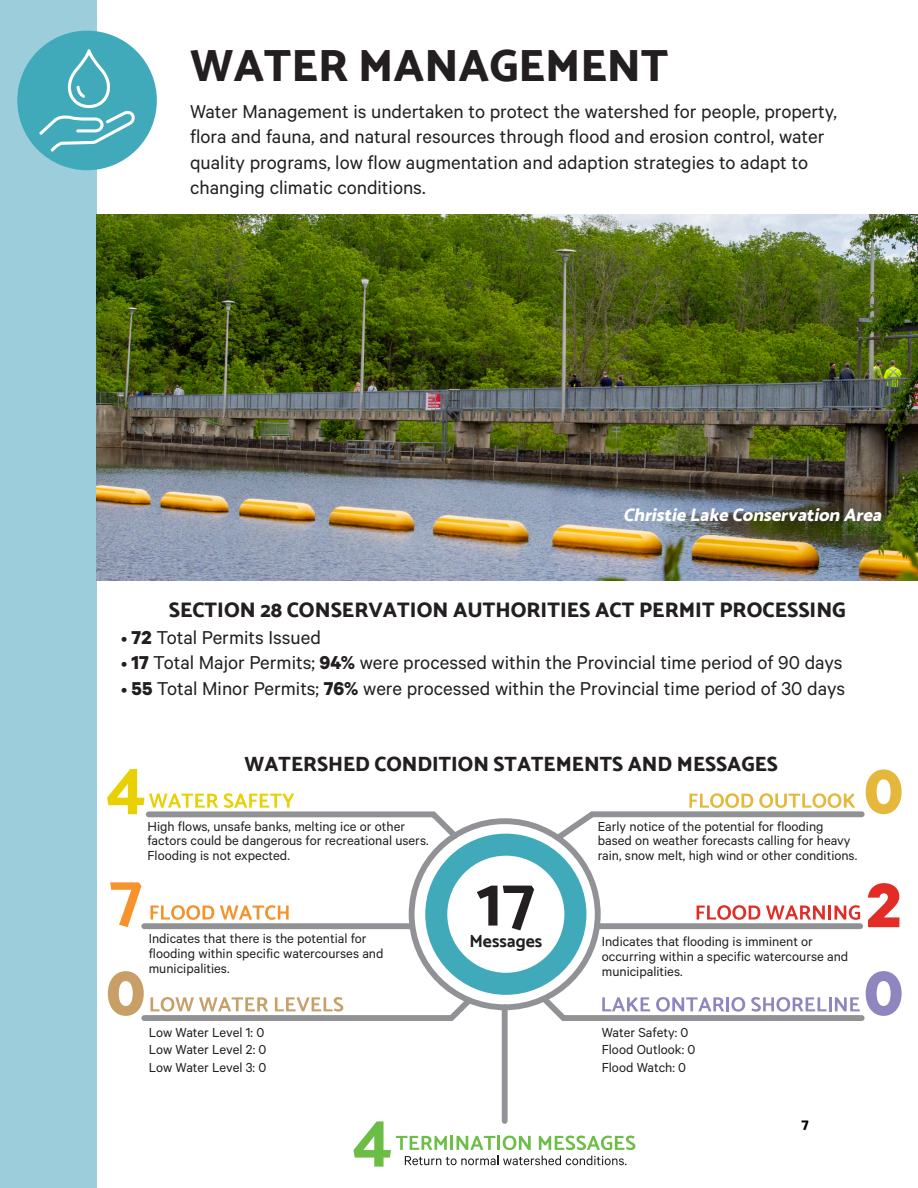
<style>
.page{position:relative;width:918px;height:1188px;background:#fff}
.page>*{position:absolute;margin:0;border:0;box-sizing:border-box;transform-origin:0 0}
.t1{font:700 70.65px "Catamaran";color:#231f20}
.t2{font:700 70.65px "Catamaran";color:#6cbd45}
.good_2023_title{font:800 45px "Catamaran";color:#231f20}
.t3{font:21px/25.2px "Calibre";color:#231f20}
.t4{font:800 21px "Catamaran";color:#231f20}
.t5{font:800 20.55px "Catamaran";color:#231f20}
.t6{font:italic 800 18px "Catamaran";color:#fff}
.t7{font:700 17.7px "Catamaran";color:#231f20}
.t8{font:800 15px "Catamaran";color:#000}
.t9{font:14.7px/14.7px "Calibre";color:#231f20}
.s1{font-size:18px}
.s2{font-weight:700}
</style>
<div class="page">
<svg style="left:107px;top:769px;width:795px;height:255px"></svg>
<svg style="left:396px;top:1136px;width:51px;height:14px"></svg>
<hr style="left:450px;top:1136px;width:3px;height:14px;background:#6dbe46">
<svg style="left:457px;top:1136px;width:74px;height:14px"></svg>
<svg style="left:539px;top:1136px;width:96px;height:14px"></svg>
<svg style="left:405px;top:1156px;width:222px;height:9px"></svg>
<div style="left:597px;top:923px;width:263px;height:6px;background:#909295"></div>
<div style="left:502px;top:1007px;width:6px;height:114px;background:#909295"></div>
<div style="left:0;top:0;width:97px;height:1188px;background:#9bceda"></div>
<svg style="left:17px;top:30px;width:140px;height:141px"></svg>
<img style="left:97px;top:214px;width:821px;height:367px">
<p class="good_2023_title" style="left:190px;top:39px;width:480px">WATER MANAGEMENT</p>
<p class="t3" style="left:190px;top:98px;width:648px">Water Management is undertaken to protect the watershed for people, property, flora and fauna, and natural resources through flood and erosion control, water quality programs, low flow augmentation and adaption strategies to adapt to changing climatic conditions.</p>
<p class="t6" style="left:623px;top:505px;width:265px">ChristieLakeConservation Area</p>
<p class="t4" style="left:169px;top:597px;width:679px">SECTION 28 CONSERVATION AUTHORITIES ACT PERMIT PROCESSING</p>
<p class="t3" style="left:121px;top:624px;width:201px"><span class="s1">•</span> <span class="s2">72</span> Total Permits Issued</p>
<p class="t3" style="left:121px;top:649px;width:723px"><span class="s1">•</span> <span class="s2">17</span> Total Major Permits; <span class="s2">94%</span> were processed within the Provincial time period of 90 days</p>
<p class="t3" style="left:121px;top:675px;width:725px"><span class="s1">•</span> <span class="s2">55</span> Total Minor Permits; <span class="s2">76%</span> were processed within the Provincial time period of 30 days</p>
<p class="t5" style="left:245px;top:752px;width:535px">WATERSHED CONDITION STATEMENTS AND MESSAGES</p>
<p class="t9" style="left:148px;top:818px;width:283px">High flows, unsafe banks, melting ice or other factors could be dangerous for recreational users.<br>Flooding is not expected.</p>
<p class="t9" style="left:149px;top:931px;width:236px">Indicates that there is the potential for flooding within specific watercourses and municipalities.</p>
<p class="t1" style="left:476px;top:860px;width:61px">17</p>
<p class="t7" style="left:469px;top:930px;width:75px">Messages</p>
<p class="t9" style="left:598px;top:818px;width:261px">Early notice of the potential for flooding based on weather forecasts calling for heavy rain, snow melt, high wind or other conditions.</p>
<p class="t9" style="left:602px;top:934px;width:248px">Indicates that flooding is imminent or occurring within a specific watercourse and municipalities.</p>
<p class="t9" style="left:149px;top:1023px;width:119px;line-height:17.7px">Low Water Level 1: 0<br>Low Water Level 2: 0<br>Low Water Level 3: 0</p>
<p class="t9" style="left:602px;top:1023px;width:95px;line-height:17.7px">Water Safety: 0<br>Flood Outlook: 0<br>Flood Watch: 0</p>
<p class="t2" style="left:353px;top:1096px;width:41px">4</p>
<p class="t8" style="left:801px;top:1115px;width:9px">7</p>
</div>
